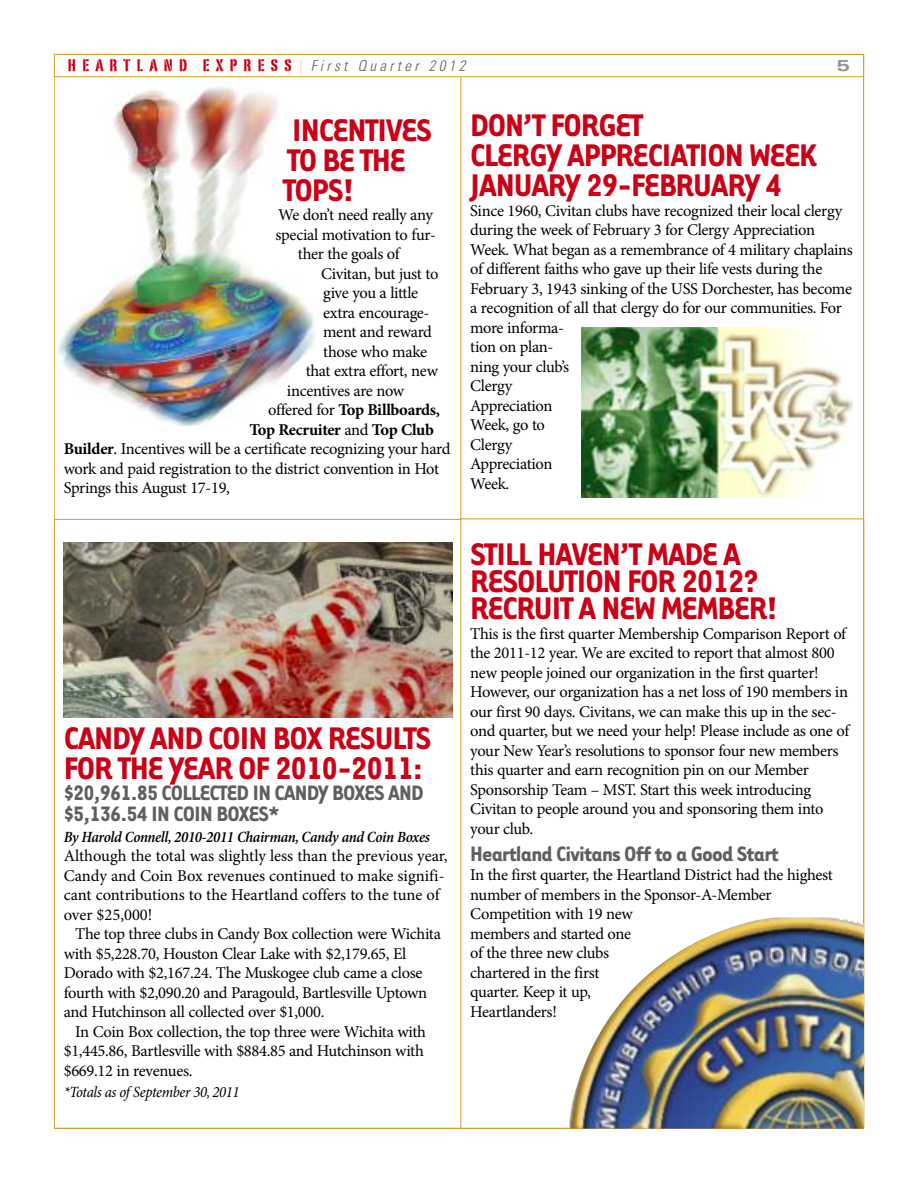
<style>
.page{position:relative;width:918px;height:1188px;background:#fff}
.page>*{position:absolute;margin:0;border:0;box-sizing:border-box;transform-origin:0 0}
.t1{font:700 36px/30px "Tarzana Narrow";letter-spacing:-.03em;color:#ca0016;scale:1.05 1}
.t2{font:700 24px/21px "Tarzana Narrow";letter-spacing:-.03em;color:#5f5f5f;scale:1.05 1}
.t3{font:16.5px/19.5px "Minion Pro";letter-spacing:-.02em;color:#000}
.t4{font:700 16.5px "Minion Pro";letter-spacing:-.025em;color:#000}
.t5{font:16.5px "Portago ITCTT";letter-spacing:.35em;color:#ca0016;scale:1.1 1}
.t6{font:italic 600 condensed 15.75px "Minion Pro";letter-spacing:-.025em;color:#000}
.t7{font:italic condensed 15.75px "Minion Pro";letter-spacing:-.02em;color:#000}
.t8{font:700 expanded 15.75px "Univers";color:#8f8f8f;scale:1.15 1}
.s1{font-family:"Helvetica Neue";font-weight:200;font-size:15.75px;color:#d69f26}
.s2{font-family:"Univers LT Std";font-weight:300;font-style:italic;font-stretch:condensed;font-size:15px;color:#5f5f5f}
.s3{font-weight:400}
.s4{font-weight:700}
</style>
<div class="page">
<div style="left:54px;top:54px;width:810px;height:23px;border:1px solid #d69f26"></div>
<img style="left:58px;top:81px;width:257px;height:345px">
<img style="left:569px;top:917px;width:295px;height:212px">
<img style="left:63px;top:542px;width:389px;height:175px">
<img style="left:582px;top:327px;width:270px;height:170px">
<p class="t5" style="left:68px;top:55px;width:363px">HEARTLAND EXPRESS<span class="s1">|</span> <span class="s2">First Quarter 2012</span></p>
<p class="t8" style="left:836px;top:60px;width:13px">5</p>
<h1 class="t1" style="left:283px;top:113px;width:143px">INCENTIVES<br>TO BE THE<br>TOPS!</h1>
<p class="t3" style="left:278px;top:207px;width:156px">We don’t need really any</p>
<p class="t3" style="left:275px;top:226px;width:162px">special motivation to fur-</p>
<p class="t3" style="left:298px;top:246px;width:103px">ther the goals of</p>
<p class="t3" style="left:321px;top:265px;width:119px">Civitan, but just to</p>
<p class="t3" style="left:323px;top:285px;width:97px">give you a little</p>
<p class="t3" style="left:323px;top:304px;width:108px">extra encourage-</p>
<p class="t3" style="left:323px;top:324px;width:110px">ment and reward</p>
<p class="t3" style="left:323px;top:343px;width:105px">those who make</p>
<p class="t3" style="left:306px;top:363px;width:134px">that extra effort, new</p>
<p class="t3" style="left:287px;top:382px;width:119px">incentives are now</p>
<p class="t4" style="left:268px;top:404px;width:173px"><span class="s3">offered for</span> Top Billboards,</p>
<p class="t4" style="left:249px;top:423px;width:186px">Top Recruiter <span class="s3">and</span> Top Club</p>
<p class="t3" style="left:64px;top:441px;width:388px"><span class="s4">Builder</span>. Incentives will be a certificate recognizing your hard</p>
<p class="t3" style="left:64px;top:460px;width:377px">work and paid registration to the district convention in Hot</p>
<p class="t3" style="left:64px;top:480px;width:168px">Springs this August 17-19,</p>
<h1 class="t1" style="left:64px;top:721px;width:352px">CANDY AND COIN BOX RESULTS<br>FOR THE YEAR OF 2010-2011:</h1>
<h2 class="t2" style="left:64px;top:781px;width:344px">$20,961.85 COLLECTED IN CANDY BOXES AND $5,136.54 IN COIN BOXES*</h2>
<p class="t6" style="left:64px;top:831px;width:368px">By Harold Connell, 2010-2011 Chairman, Candy and Coin Boxes</p>
<p class="t3" style="left:64px;top:847px;width:385px">Although the total was slightly less than the previous year, Candy and Coin Box revenues continued to make signifi&shy;cant contributions to the Heartland coffers to the tune of over $25,000!</p>
<p class="t3" style="left:64px;top:925px;width:379px;text-indent:11px">The top three clubs in Candy Box collection were Wichita with $5,228.70, Houston Clear Lake with $2,179.65, El Dorado with $2,167.24. The Muskogee club came a close fourth with $2,090.20 and Paragould, Bartlesville Uptown and Hutchinson all collected over $1,000.</p>
<p class="t3" style="left:64px;top:1023px;width:364px;text-indent:11px">In Coin Box collection, the top three were Wichita with $1,445.86, Bartlesville with $884.85 and Hutchinson with $669.12 in revenues.</p>
<p class="t7" style="left:64px;top:1086px;width:177px">*Totals as of September 30, 2011</p>
<h1 class="t1" style="left:470px;top:109px;width:332px">DON’T FORGET<br>CLERGY APPRECIATION WEEK<br>JANUARY 29-FEBRUARY 4</h1>
<p class="t3" style="left:470px;top:202px;width:384px">Since 1960, Civitan clubs have recognized their local clergy during the week of February 3 for Clergy Appreciation<br>Week. What began as a remembrance of 4 military chaplains of different faiths who gave up their life vests during the<br>February 3, 1943 sinking of the USS Dorchester, has become a recognition of all that clergy do for our communities. For more informa-<br>tion on plan-<br>ning your club’s<br>Clergy<br>Appreciation<br>Week, go to<br>Clergy<br>Appreciation<br>Week.</p>
<h1 class="t1" style="left:470px;top:539px;width:295px;line-height:27px">STILL HAVEN’T MADE A<br>RESOLUTION FOR 2012?<br>RECRUIT A NEW MEMBER!</h1>
<p class="t3" style="left:470px;top:625px;width:380px">This is the first quarter Membership Comparison Report of the 2011-12 year. We are excited to report that almost 800 new people joined our organization in the first quarter!<br>However, our organization has a net loss of 190 members in our first 90 days. Civitans, we can make this up in the sec&shy;ond quarter, but we need your help! Please include as one of your New Year’s resolutions to sponsor four new members this quarter and earn recognition pin on our Member Sponsorship Team – MST. Start this week introducing Civitan to people around you and sponsoring them into your club.</p>
<h2 class="t2" style="left:470px;top:842px;width:295px">Heartland Civitans Off to a Good Start</h2>
<p class="t3" style="left:470px;top:867px;width:364px">In the first quarter, the Heartland District had the highest number of members in the Sponsor-A-Member<br>Competition with 19 new<br>members and started one<br>of the three new clubs<br>chartered in the first<br>quarter. Keep it up,<br>Heartlanders!</p>
</div>
